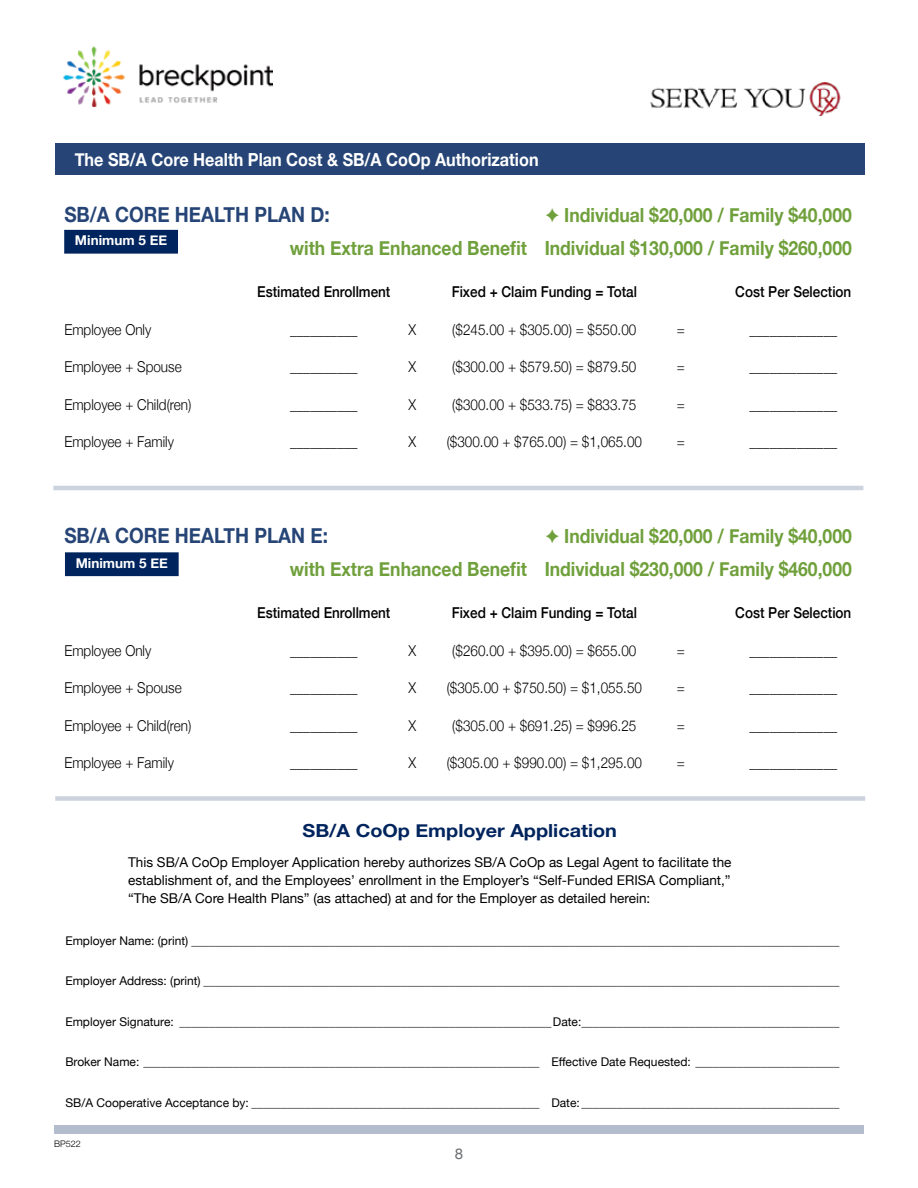
<style>
.page{position:relative;width:918px;height:1188px;background:#fff}
.page>*{position:absolute;margin:0;border:0;box-sizing:border-box;transform-origin:0 0}
.t1{font:700 21px "Helvetica Neue";color:#264576;scale:.9 1}
.t2{font:700 19.5px/33px "Helvetica Neue";color:#70a03c;text-align:right;scale:.9 1}
.t3{font:700 18px "Helvetica Neue";color:#fff;scale:.9 1}
.t4{font:700 18px "Helvetica Neue";color:#00245d;scale:1.1 1}
.t5{font:300 15px "Helvetica Neue";color:#000;scale:.9 1}
.t6{font:500 15px "Helvetica Neue";color:#000;scale:.9 1}
.t7{font:15px "Helvetica Neue";color:#6d6e71}
.t8{font:13.5px/18px "Helvetica Neue";color:#000;text-align:justify}
.t9{font:700 13.5px "Helvetica Neue";color:#fff}
.t10{font:12px "Helvetica Neue";color:#000}
.t11{font:300 9px "Helvetica Neue";color:#000}
</style>
<div class="page">
<div style="left:54px;top:1125px;width:810px;height:9px;background:#b3bdce"></div>
<img style="left:650px;top:83px;width:191px;height:33px">
<img style="left:63px;top:46px;width:210px;height:60px">
<div style="left:55px;top:143px;width:810px;height:32px;background:#264576"></div>
<hr style="left:53px;top:486px;width:810px;height:4px;background:#ccd3df">
<div style="left:55px;top:796px;width:810px;height:5px;background:#ccd3df"></div>
<div style="left:65px;top:230px;width:112px;height:23px;background:#00245d"></div>
<div style="left:64px;top:230px;width:114px;height:24px;border:1px solid #00245d"></div>
<div style="left:65px;top:553px;width:113px;height:23px;background:#00245d"></div>
<div style="left:65px;top:552px;width:114px;height:24px;border:1px solid #00245d"></div>
<h3 class="t3" style="left:75px;top:146px;width:517px">The SB/A Core Health Plan Cost &amp; SB/A CoOp Authorization</h3>
<h1 class="t1" style="left:64px;top:198px;width:296px">SB/A CORE HEALTH PLAN D:</h1>
<h2 class="t2" style="left:290px;top:199px;width:626px">✦ Individual $20,000 / Family $40,000<br>with Extra Enhanced Benefit Individual $130,000 / Family $260,000</h2>
<p class="t6" style="left:257px;top:280px;width:150px">Estimated Enrollment</p>
<p class="t6" style="left:452px;top:280px;width:207px">Fixed + Claim Funding = Total</p>
<p class="t6" style="left:735px;top:280px;width:130px">Cost Per Selection</p>
<p class="t9" style="left:75px;top:230px;width:94px">Minimum 5 EE</p>
<p class="t5" style="left:64px;top:317px;width:98px">Employee Only</p>
<p class="t5" style="left:290px;top:317px;width:76px">__________</p>
<p class="t5" style="left:408px;top:317px;width:10px">X</p>
<p class="t5" style="left:452px;top:317px;width:206px">($245.00 + $305.00) = $550.00</p>
<p class="t5" style="left:677px;top:317px;width:10px">=</p>
<p class="t5" style="left:749px;top:317px;width:99px">_____________</p>
<p class="t5" style="left:64px;top:355px;width:132px">Employee + Spouse</p>
<p class="t5" style="left:290px;top:355px;width:76px">__________</p>
<p class="t5" style="left:408px;top:355px;width:10px">X</p>
<p class="t5" style="left:452px;top:355px;width:206px">($300.00 + $579.50) = $879.50</p>
<p class="t5" style="left:677px;top:355px;width:10px">=</p>
<p class="t5" style="left:749px;top:355px;width:99px">_____________</p>
<p class="t5" style="left:64px;top:392px;width:143px">Employee + Child(ren)</p>
<p class="t5" style="left:290px;top:392px;width:76px">__________</p>
<p class="t5" style="left:408px;top:392px;width:10px">X</p>
<p class="t5" style="left:452px;top:392px;width:206px">($300.00 + $533.75) = $833.75</p>
<p class="t5" style="left:677px;top:392px;width:10px">=</p>
<p class="t5" style="left:749px;top:392px;width:99px">_____________</p>
<p class="t5" style="left:64px;top:430px;width:123px">Employee + Family</p>
<p class="t5" style="left:290px;top:430px;width:76px">__________</p>
<p class="t5" style="left:408px;top:430px;width:10px">X</p>
<p class="t5" style="left:447px;top:430px;width:219px">($300.00 + $765.00) = $1,065.00</p>
<p class="t5" style="left:677px;top:430px;width:10px">=</p>
<p class="t5" style="left:749px;top:430px;width:99px">_____________</p>
<h2 class="t2" style="left:290px;top:520px;width:626px">✦ Individual $20,000 / Family $40,000<br>with Extra Enhanced Benefit Individual $230,000 / Family $460,000</h2>
<p class="t6" style="left:257px;top:601px;width:150px">Estimated Enrollment</p>
<p class="t6" style="left:452px;top:601px;width:207px">Fixed + Claim Funding = Total</p>
<p class="t6" style="left:735px;top:601px;width:130px">Cost Per Selection</p>
<h1 class="t1" style="left:64px;top:519px;width:294px">SB/A CORE HEALTH PLAN E:</h1>
<p class="t9" style="left:76px;top:552px;width:94px">Minimum 5 EE</p>
<p class="t5" style="left:64px;top:638px;width:98px">Employee Only</p>
<p class="t5" style="left:290px;top:638px;width:76px">__________</p>
<p class="t5" style="left:408px;top:638px;width:10px">X</p>
<p class="t5" style="left:452px;top:638px;width:206px">($260.00 + $395.00) = $655.00</p>
<p class="t5" style="left:677px;top:638px;width:10px">=</p>
<p class="t5" style="left:749px;top:638px;width:99px">_____________</p>
<p class="t5" style="left:64px;top:676px;width:132px">Employee + Spouse</p>
<p class="t5" style="left:290px;top:676px;width:76px">__________</p>
<p class="t5" style="left:408px;top:676px;width:10px">X</p>
<p class="t5" style="left:447px;top:676px;width:219px">($305.00 + $750.50) = $1,055.50</p>
<p class="t5" style="left:677px;top:676px;width:10px">=</p>
<p class="t5" style="left:749px;top:676px;width:99px">_____________</p>
<p class="t5" style="left:64px;top:713px;width:143px">Employee + Child(ren)</p>
<p class="t5" style="left:290px;top:713px;width:76px">__________</p>
<p class="t5" style="left:408px;top:713px;width:10px">X</p>
<p class="t5" style="left:452px;top:713px;width:206px">($305.00 + $691.25) = $996.25</p>
<p class="t5" style="left:677px;top:713px;width:10px">=</p>
<p class="t5" style="left:749px;top:713px;width:99px">_____________</p>
<p class="t5" style="left:64px;top:751px;width:123px">Employee + Family</p>
<p class="t5" style="left:290px;top:751px;width:76px">__________</p>
<p class="t5" style="left:408px;top:751px;width:10px">X</p>
<p class="t5" style="left:447px;top:751px;width:219px">($305.00 + $990.00) = $1,295.00</p>
<p class="t5" style="left:677px;top:751px;width:10px">=</p>
<p class="t5" style="left:749px;top:751px;width:99px">_____________</p>
<h3 class="t4" style="left:302px;top:817px;width:287px">SB/A CoOp Employer Application</h3>
<p class="t8" style="left:128px;top:854px;width:605px">This SB/A CoOp Employer Application hereby authorizes SB/A CoOp as Legal Agent to facilitate the establishment of, and the Employees’ enrollment in the Employer’s “Self-Funded ERISA Compliant,” “The SB/A Core Health Plans” (as attached) at and for the Employer as detailed herein:</p>
<p class="t10" style="left:65px;top:932px;width:776px">Employer Name: (print) ____________________________________________________________________________________________________________</p>
<p class="t10" style="left:65px;top:972px;width:775px">Employer Address: (print) __________________________________________________________________________________________________________</p>
<p class="t10" style="left:65px;top:1013px;width:776px">Employer Signature: ______________________________________________________________Date:___________________________________________</p>
<p class="t10" style="left:65px;top:1053px;width:776px">Broker Name: __________________________________________________________________ Effective Date Requested: ________________________</p>
<p class="t10" style="left:65px;top:1094px;width:776px">SB/A Cooperative Acceptance by: ________________________________________________ Date: ___________________________________________</p>
<p class="t11" style="left:54px;top:1137px;width:28px">BP522</p>
<p class="t7" style="left:455px;top:1143px;width:10px">8</p>
</div>
